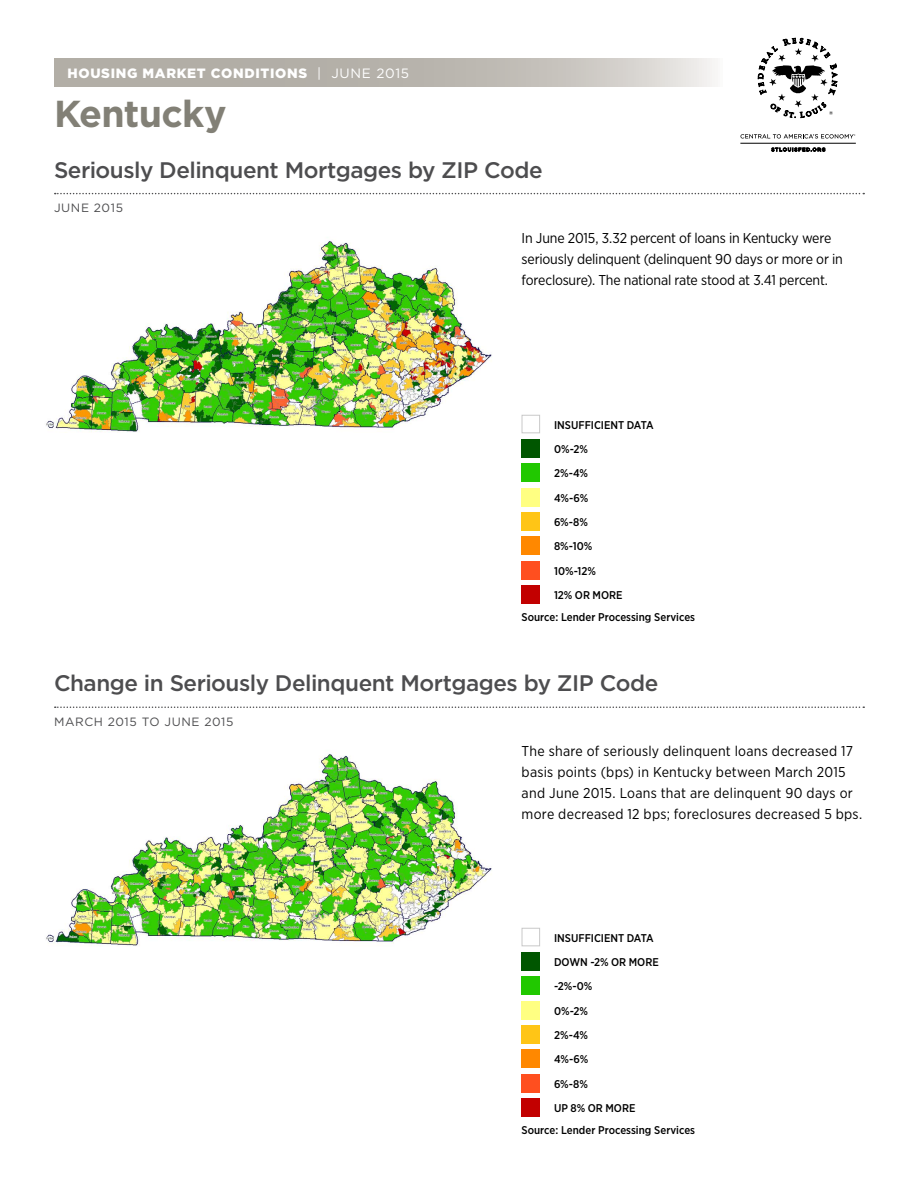
<style>
.page{position:relative;width:918px;height:1188px;background:#fff}
.page>*{position:absolute;margin:0;border:0;box-sizing:border-box;transform-origin:0 0}
.t1{font:700 37.5px "Gotham";letter-spacing:-.02em;color:#828076}
.t2{font:500 22.5px "Gotham";letter-spacing:-.02em;color:#4d4d4f}
.t3{font:14.25px/21px "Gotham Narrow";letter-spacing:.01em;color:#000}
.t4{font:14.25px/21px "Gotham Narrow";letter-spacing:-.015em;color:#000}
.t5{font:900 13.5px "Gotham";letter-spacing:.05em;color:#fff}
.t6{font:12px "Gotham";letter-spacing:.05em;color:#4d4d4f}
.t7{font:500 11.25px/24.3px "Gotham Narrow";color:#000}
.s1{font-weight:400}
</style>
<div class="page">
<div style="left:522px;top:415px;width:18px;height:18px;border:1px solid #c9c9c9"></div>
<div style="left:522px;top:439px;width:18px;height:19px;background:#005600"></div>
<div style="left:522px;top:464px;width:18px;height:18px;background:#21c800"></div>
<div style="left:522px;top:488px;width:18px;height:18px;background:#ffff82"></div>
<div style="left:522px;top:512px;width:18px;height:19px;background:#ffc516"></div>
<div style="left:522px;top:537px;width:18px;height:18px;background:#f80"></div>
<div style="left:522px;top:561px;width:18px;height:18px;background:#ff4f1f"></div>
<div style="left:522px;top:585px;width:18px;height:19px;background:#c20000"></div>
<div style="left:522px;top:928px;width:18px;height:18px;border:1px solid #c9c9c9"></div>
<div style="left:522px;top:952px;width:18px;height:19px;background:#005600"></div>
<div style="left:522px;top:977px;width:18px;height:18px;background:#21c800"></div>
<div style="left:522px;top:1001px;width:18px;height:18px;background:#ffff82"></div>
<div style="left:522px;top:1025px;width:18px;height:19px;background:#ffc516"></div>
<div style="left:522px;top:1050px;width:18px;height:18px;background:#f80"></div>
<div style="left:522px;top:1074px;width:18px;height:18px;background:#ff4f1f"></div>
<div style="left:522px;top:1098px;width:18px;height:19px;background:#c20000"></div>
<svg style="left:54px;top:58px;width:661px;height:28px;background:#bebbb4"></svg>
<svg style="left:55px;top:193px;width:809px;height:1px"></svg>
<svg style="left:55px;top:706px;width:809px;height:2px"></svg>
<svg style="left:740px;top:134px;width:115px;height:5px"></svg>
<svg style="left:771px;top:147px;width:54px;height:5px"></svg>
<hr style="left:740px;top:143px;width:116px;height:1px;background:#000">
<svg style="left:758px;top:37px;width:79px;height:81px"></svg>
<img style="left:46px;top:240px;width:446px;height:193px">
<img style="left:46px;top:753px;width:446px;height:193px">
<p class="t5" style="left:68px;top:64px;width:343px">HOUSING MARKET CONDITIONS <span class="s1">| JUNE 2015</span></p>
<h1 class="t1" style="left:54px;top:89px;width:174px">Kentucky</h1>
<h2 class="t2" style="left:54px;top:155px;width:490px">Seriously Delinquent Mortgages by ZIP Code</h2>
<p class="t6" style="left:54px;top:201px;width:71px">JUNE 2015</p>
<p class="t4" style="left:522px;top:227px;width:323px">In June 2015, 3.32 percent of loans in Kentucky were seriously delinquent (delinquent 90 days or more or in foreclosure). The national rate stood at 3.41 percent.</p>
<p class="t7" style="left:554px;top:412px;width:101px">INSUFFICIENT DATA<br>0%-2%<br>2%-4%<br>4%-6%<br>6%-8%<br>8%-10%<br>10%-12%<br>12% OR MORE</p>
<p class="t7" style="left:522px;top:605px;width:175px">Source: Lender Processing Services</p>
<h2 class="t2" style="left:54px;top:669px;width:606px">Change in Seriously Delinquent Mortgages by ZIP Code</h2>
<p class="t6" style="left:54px;top:714px;width:181px">MARCH 2015 TO JUNE 2015</p>
<p class="t3" style="left:522px;top:740px;width:342px">The share of seriously delinquent loans decreased 17 basis points (bps) in Kentucky between March 2015 and June 2015. Loans that are delinquent 90 days or more decreased 12 bps; foreclosures decreased 5 bps.</p>
<p class="t7" style="left:554px;top:925px;width:106px">INSUFFICIENT DATA<br>DOWN -2% OR MORE -2%-0%<br>0%-2%<br>2%-4%<br>4%-6%<br>6%-8%<br>UP 8% OR MORE</p>
<p class="t7" style="left:522px;top:1118px;width:175px">Source: Lender Processing Services</p>
</div>
